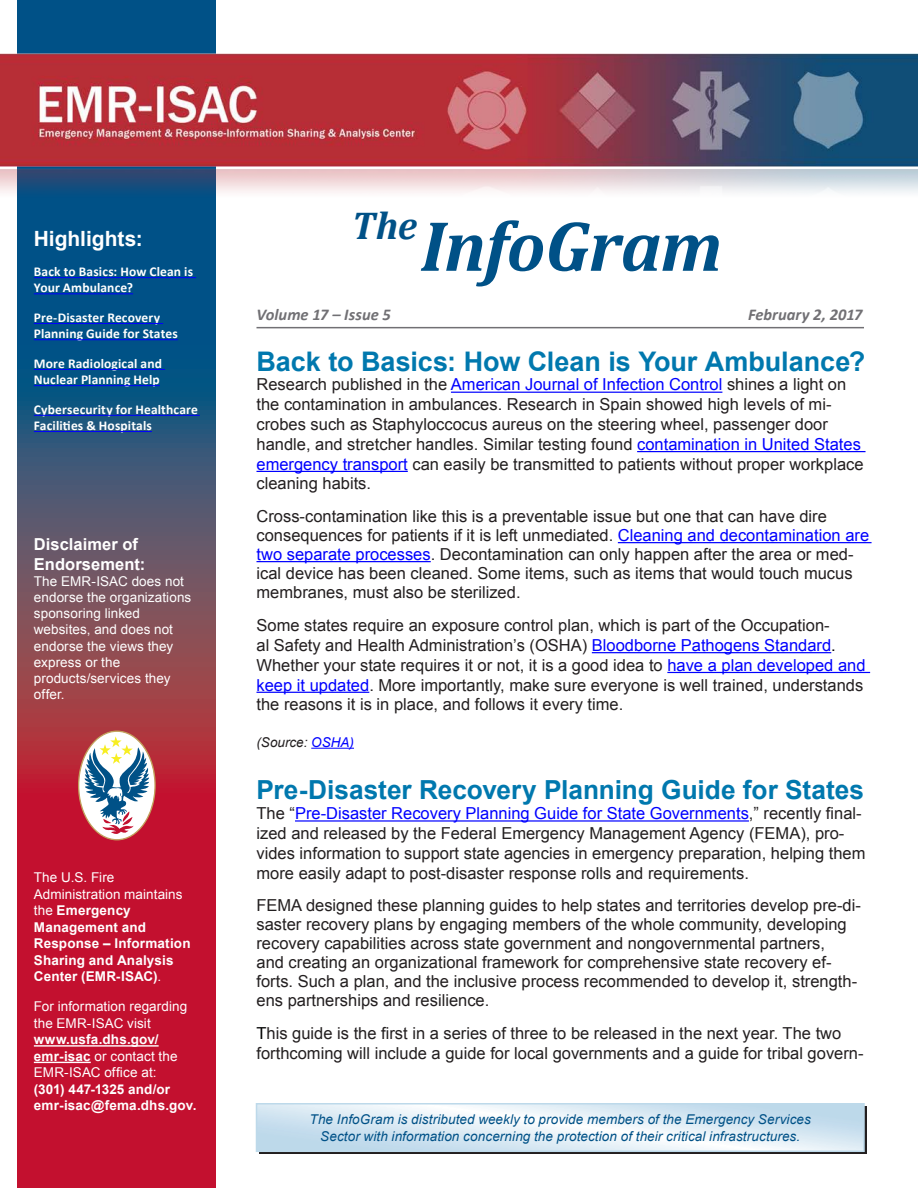
<style>
.page{position:relative;width:918px;height:1188px;background:#fff}
.page>*{position:absolute;margin:0;border:0;box-sizing:border-box;transform-origin:0 0}
.t1{font:italic 700 72px "Cambria";letter-spacing:-.015em;color:#005187}
.t2{font:italic 700 39px "Cambria";color:#005187}
.Subhead{font:700 27px "Arial";letter-spacing:-.005em;color:#0078ae}
.Subhead-2{font:700 26.25px "Arial";color:#0078ae}
.t3{font:700 21px "Arial";color:#fff}
.Last_Paragraph{font:16.5px/19.8px "Arial";color:#231f20}
.First_Paragraph{font:16.5px/19.8px "Arial";color:#231f20}
.Volume_Issue_Number{font:italic 700 16.5px "Calibri";color:#717074}
.t4{font:700 16.5px/19.8px "Arial";letter-spacing:.005em;color:#fff}
.t5{font:13.5px/16.2px "Arial";letter-spacing:.005em;color:#fff}
.Highlight_items{font:700 13.5px/16.2px "Calibri";letter-spacing:.01em;color:#fff}
.t6{font:italic 13.5px/16.5px "Arial";letter-spacing:.005em;color:#005187;text-align:center}
.t7{font:700 13.5px/16.5px "Arial";letter-spacing:.01em;color:#fff}
.Source{font:italic 13.5px "Arial";color:#231f20}
.s1{font-weight:400}
.s2{font-weight:700}
.s3{color:#00f}
.s4{color:#000}
</style>
<div class="page">
<div style="left:259px;top:1106px;width:607px;height:48px;background:#231f20"></div>
<svg style="left:18px;top:0;width:198px;height:1188px;background:#7e3552"></svg>
<img style="left:0;top:54px;width:918px;height:229px">
<hr style="left:256px;top:327px;width:608px;height:1px;background:#717074">
<svg style="left:259px;top:1106px;width:603px;height:43px;background:#dceaf4"></svg>
<div style="left:256px;top:1103px;width:609px;height:49px;border:2px solid #bdd9ea"></div>
<svg style="left:78px;top:731px;width:78px;height:109px"></svg>
<hr style="left:34px;top:1045px;width:125px;height:2px;background:#fff">
<hr style="left:34px;top:1062px;width:57px;height:1px;background:#fff">
<hr style="left:34px;top:277px;width:162px;height:1px;background:#00f">
<hr style="left:34px;top:293px;width:99px;height:1px;background:#00f">
<hr style="left:34px;top:323px;width:129px;height:1px;background:#00f">
<hr style="left:34px;top:339px;width:144px;height:1px;background:#00f">
<hr style="left:34px;top:369px;width:131px;height:1px;background:#00f">
<hr style="left:34px;top:385px;width:126px;height:1px;background:#00f">
<hr style="left:34px;top:415px;width:166px;height:1px;background:#00f">
<hr style="left:34px;top:431px;width:118px;height:1px;background:#00f">
<hr style="left:451px;top:392px;width:271px;height:1px;background:#00f">
<hr style="left:637px;top:451px;width:229px;height:1px;background:#00f">
<hr style="left:256px;top:471px;width:152px;height:1px;background:#00f">
<hr style="left:618px;top:542px;width:254px;height:1px;background:#00f">
<hr style="left:256px;top:561px;width:175px;height:1px;background:#00f">
<hr style="left:592px;top:652px;width:239px;height:1px;background:#00f">
<hr style="left:667px;top:672px;width:203px;height:1px;background:#00f">
<hr style="left:256px;top:692px;width:113px;height:1px;background:#00f">
<hr style="left:311px;top:748px;width:43px;height:1px;background:#00f">
<hr style="left:295px;top:820px;width:454px;height:2px;background:#00f">
<p class="t3" style="left:34px;top:225px;width:110px">Highlights:</p>
<p class="Highlight_items" style="left:34px;top:264px;width:161px">Back to Basics: How Clean is<br>Your Ambulance?</p>
<p class="Highlight_items" style="left:34px;top:309px;width:145px">Pre-Disaster Recovery<br>Planning Guide for States</p>
<p class="Highlight_items" style="left:34px;top:355px;width:130px">More Radiological and<br>Nuclear Planning Help</p>
<p class="Highlight_items" style="left:34px;top:401px;width:165px">Cybersecurity for Healthcare<br>Facilities &amp; Hospitals</p>
<p class="t4" style="left:34px;top:535px;width:113px">Disclaimer of<br>Endorsement:</p>
<p class="t5" style="left:34px;top:573px;width:159px">The EMR-ISAC does not endorse the organizations sponsoring linked websites, and does not endorse the views they express or the products/services they offer.</p>
<p class="t7" style="left:34px;top:870px;width:158px"><span class="s1">The U.S. Fire<br>Administration maintains the</span> Emergency<br>Management and<br>Response – Information<br>Sharing and Analysis<br>Center (EMR-ISAC)<span class="s1">.</span></p>
<p class="t5" style="left:34px;top:999px;width:164px">For information regarding the EMR-ISAC visit <span class="s2">www.usfa.dhs.gov/ emr-isac</span> or contact the<br>EMR-ISAC office at:<br><span class="s2">(301) 447-1325 and/or emr-isac@fema.dhs.gov.</span></p>
<h1 class="t2" style="left:352px;top:198px;width:67px">The</h1>
<h1 class="t1" style="left:421px;top:195px;width:303px">InfoGram</h1>
<p class="Volume_Issue_Number" style="left:256px;top:304px;width:136px">Volume 17 – Issue 5</p>
<p class="Volume_Issue_Number" style="left:748px;top:304px;width:116px">February 2, 2017</p>
<h2 class="Subhead" style="left:256px;top:343px;width:610px">Back to Basics: How Clean is Your Ambulance?</h2>
<p class="First_Paragraph" style="left:256px;top:375px;width:591px">Research published in the <span class="s3">American Journal of Infection Control</span> shines a light on</p>
<p class="First_Paragraph" style="left:257px;top:395px;width:609px">the contamination in ambulances. Research in Spain showed high levels of mi&shy;crobes such as Staphyloccocus aureus on the steering wheel, passenger door handle, and stretcher handles. Similar testing found <span class="s3">contamination in United States emergency transport</span> can easily be transmitted to patients without proper workplace cleaning habits.</p>
<p class="Last_Paragraph" style="left:257px;top:507px;width:614px;line-height:18.9px">Cross-contamination like this is a preventable issue but one that can have dire consequences for patients if it is left unmediated. <span class="s3">Cleaning and decontamination are two separate processes</span>. Decontamination can only happen after the area or med&shy;ical device has been cleaned. Some items, such as items that would touch mucus membranes, must also be sterilized.</p>
<p class="Last_Paragraph" style="left:257px;top:616px;width:611px">Some states require an exposure control plan, which is part of the Occupation-<br>al Safety and Health Administration’s (OSHA) <span class="s3">Bloodborne Pathogens Standard</span><span class="s4">.<br></span>Whether your state requires it or not, it is a good idea to <span class="s3">have a plan developed and keep it updated</span>. More importantly, make sure everyone is well trained, understands the reasons it is in place, and follows it every time.</p>
<p class="Source" style="left:256px;top:733px;width:99px">(Source: <span class="s3">OSHA)</span></p>
<h2 class="Subhead-2" style="left:256px;top:773px;width:609px">Pre-Disaster Recovery Planning Guide for States</h2>
<p class="First_Paragraph" style="left:256px;top:804px;width:610px">The “<span class="s3">Pre-Disaster Recovery Planning Guide for State Governments</span>,” recently final&shy;ized and released by the Federal Emergency Management Agency (FEMA), pro&shy;vides information to support state agencies in emergency preparation, helping them more easily adapt to post-disaster response rolls and requirements.</p>
<p class="Last_Paragraph" style="left:256px;top:896px;width:606px;line-height:19px">FEMA designed these planning guides to help states and territories develop pre-di&shy;saster recovery plans by engaging members of the whole community, developing recovery capabilities across state government and nongovernmental partners,<br>and creating an organizational framework for comprehensive state recovery ef&shy;forts. Such a plan, and the inclusive process recommended to develop it, strength&shy;ens partnerships and resilience.</p>
<p class="Last_Paragraph" style="left:256px;top:1024px;width:609px"><span class="s4">T</span>his guide is the first in a series of three to be released in the next year. The two forthcoming will include a guide for local governments and a guide for tribal govern-</p>
<p class="t6" style="left:310px;top:1111px;width:503px">The InfoGram is distributed weekly to provide members of the Emergency Services<br>Sector with information concerning the protection of their critical infrastructures.</p>
</div>
